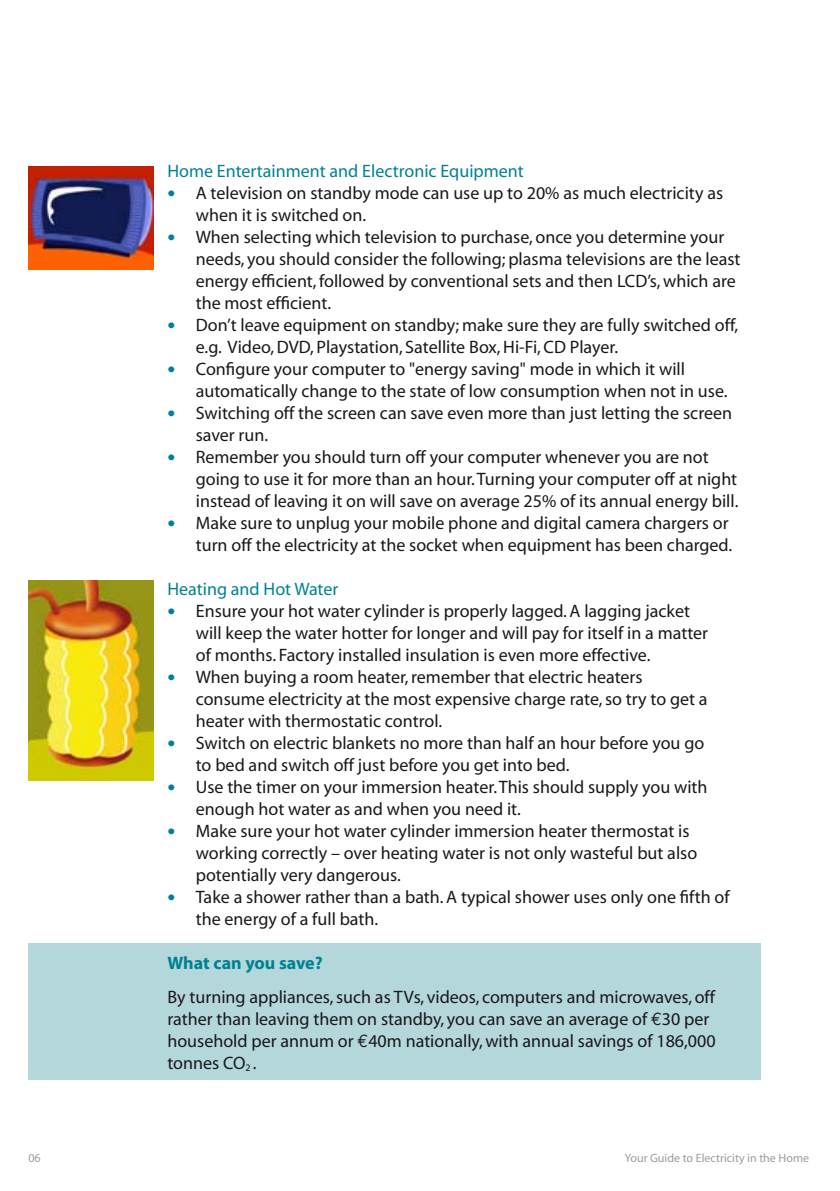
<style>
.page{position:relative;width:840px;height:1191px;background:#fff}
.page>*{position:absolute;margin:0;border:0;box-sizing:border-box;transform-origin:0 0}
.t1{font:18px/22px "Myriad";color:#1a171b}
.t2{font:18px "Myriad";color:#008193}
.t3{font:700 18px "Myriad";letter-spacing:-.005em;color:#008193}
.t4{font:12px "Myriad";color:#9c9d9f}
.s1{font-size:28px;color:#008193}
.s2{font-family:"Euro Mono"}
</style>
<div class="page">
<div style="left:28px;top:943px;width:732px;height:136px;background:#b4d7dc"></div>
<img style="left:28px;top:580px;width:125px;height:200px">
<img style="left:28px;top:166px;width:125px;height:104px">
<p class="t2" style="left:167px;top:162px;width:357px">Home Entertainment and Electronic Equipment</p>
<p class="t1" style="left:196px;top:182px;width:528px;text-indent:-28px"><span class="s1">•</span> A television on standby mode can use up to 20% as much electricity as when it is switched on.</p>
<p class="t1" style="left:196px;top:226px;width:546px;text-indent:-28px"><span class="s1">•</span> When selecting which television to purchase, once you determine your needs, you should consider the following; plasma televisions are the least energy efficient, followed by conventional sets and then LCD’s, which are the most efficient.</p>
<p class="t1" style="left:196px;top:314px;width:543px;text-indent:-28px"><span class="s1">•</span> Don’t leave equipment on standby; make sure they are fully switched off, e.g. Video, DVD, Playstation, Satellite Box, Hi-Fi, CD Player.</p>
<p class="t1" style="left:196px;top:358px;width:533px;text-indent:-28px"><span class="s1">•</span> Configure your computer to "energy saving" mode in which it will automatically change to the state of low consumption when not in use.</p>
<p class="t1" style="left:196px;top:402px;width:537px;text-indent:-28px"><span class="s1">•</span> Switching off the screen can save even more than just letting the screen saver run.</p>
<p class="t1" style="left:196px;top:446px;width:543px;text-indent:-28px"><span class="s1">•</span> Remember you should turn off your computer whenever you are not going to use it for more than an hour. Turning your computer off at night instead of leaving it on will save on average 25% of its annual energy bill.</p>
<p class="t1" style="left:167px;top:512px;width:566px;text-align:right"><span class="s1">•</span> Make sure to unplug your mobile phone and digital camera chargers or turn off the electricity at the socket when equipment has been charged.</p>
<p class="t2" style="left:167px;top:580px;width:172px">Heating and Hot Water</p>
<p class="t1" style="left:196px;top:600px;width:513px;text-indent:-28px"><span class="s1">•</span> Ensure your hot water cylinder is properly lagged. A lagging jacket will keep the water hotter for longer and will pay for itself in a matter of months. Factory installed insulation is even more effective.</p>
<p class="t1" style="left:196px;top:666px;width:513px;text-indent:-28px"><span class="s1">•</span> When buying a room heater, remember that electric heaters consume electricity at the most expensive charge rate, so try to get a heater with thermostatic control.</p>
<p class="t1" style="left:196px;top:732px;width:509px;text-indent:-28px"><span class="s1">•</span> Switch on electric blankets no more than half an hour before you go to bed and switch off just before you get into bed.</p>
<p class="t1" style="left:196px;top:776px;width:513px;text-indent:-28px"><span class="s1">•</span> Use the timer on your immersion heater. This should supply you with enough hot water as and when you need it.</p>
<p class="t1" style="left:196px;top:820px;width:502px;text-indent:-28px"><span class="s1">•</span> Make sure your hot water cylinder immersion heater thermostat is working correctly – over heating water is not only wasteful but also potentially very dangerous.</p>
<p class="t1" style="left:196px;top:886px;width:535px;text-indent:-28px"><span class="s1">•</span> Take a shower rather than a bath. A typical shower uses only one fifth of the energy of a full bath.</p>
<p class="t3" style="left:167px;top:953px;width:157px">What can you save?</p>
<p class="t1" style="left:167px;top:986px;width:549px">By turning appliances, such as TVs, videos, computers and microwaves, off rather than leaving them on standby, you can save an average of <span class="s2">€</span>30 per household per annum or <span class="s2">€</span>40m nationally, with annual savings of 186,000 tonnes CO<sub>2</sub> .</p>
<p class="t4" style="left:28px;top:1151px;width:14px">06</p>
<p class="t4" style="left:624px;top:1151px;width:185px">Your Guide to Electricity in the Home</p>
</div>
